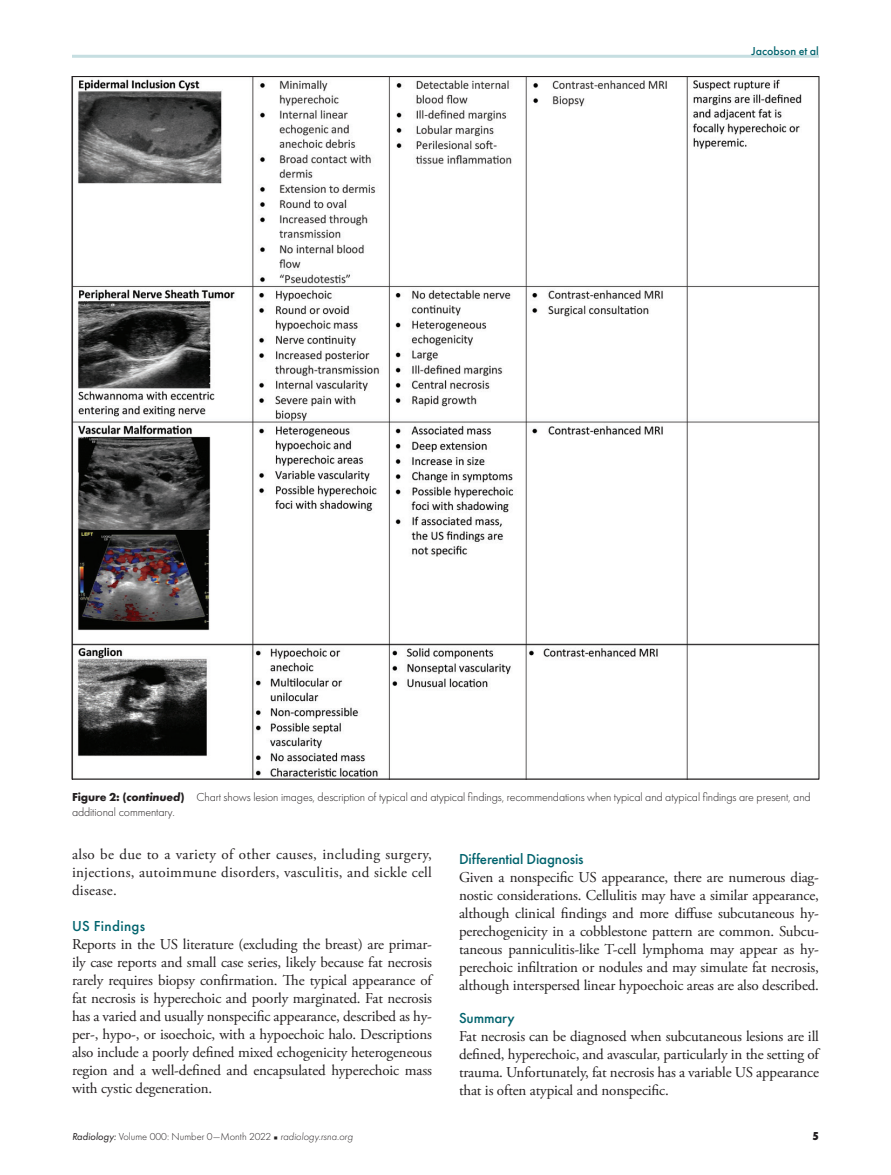
<style>
.page{position:relative;width:891px;height:1175px;background:#fff}
.page>*{position:absolute;margin:0;border:0;box-sizing:border-box;transform-origin:0 0}
.t1{font:15px/18px "Adobe Garamond Pro";letter-spacing:-.01em;color:#231f20;text-align:justify}
.t2{font:500 15px "Futura PT";letter-spacing:-.01em;color:#00636d}
.t3{font:500 15px "Futura PT";letter-spacing:.02em;color:#00636d}
.t4{font:300 12px/15px "Futura PT";letter-spacing:-.01em;color:#231f20}
.t5{font:500 12px "Futura PT";color:#00636d}
.t6{font:800 12px "Futura PT Cond";color:#231f20}
.t7{font:300 10.5px "Futura PT";color:#231f20}
.s1{font-weight:700}
.s2{font-weight:700;font-style:italic}
.s3{font-weight:400;font-style:italic}
.s4{font-family:"Universal Newswith Comm Pi";font-weight:400;font-size:6px}
.s5{font-style:italic}
</style>
<div class="page">
<hr style="left:72px;top:55px;width:747px;height:3px;background:#c6dee1">
<img style="left:74px;top:78px;width:743px;height:699px">
<p class="t5" style="left:751px;top:44px;width:69px">Jacobson et al</p>
<p class="t4" style="left:72px;top:789px;width:740px"><span class="s1">Figure 2: (</span><span class="s2">continued</span><span class="s1">)</span> Chart shows lesion images, description of typical and atypical findings, recommendations when typical and atypical findings are present, and additional commentary.</p>
<p class="t1" style="left:72px;top:846px;width:362px">also be due to a variety of other causes, including surgery, injections, autoimmune disorders, vasculitis, and sickle cell disease.</p>
<p class="t3" style="left:72px;top:917px;width:75px">US Findings</p>
<p class="t1" style="left:72px;top:936px;width:362px">Reports in the US literature (excluding the breast) are primar&shy;ily case reports and small case series, likely because fat necrosis rarely requires biopsy confirmation. The typical appearance of fat necrosis is hyperechoic and poorly marginated. Fat necrosis has a varied and usually nonspecific appearance, described as hy&shy;per-, hypo-, or isoechoic, with a hypoechoic halo. Descriptions also include a poorly defined mixed echogenicity heterogeneous region and a well-defined and encapsulated hyperechoic mass with cystic degeneration.</p>
<p class="t2" style="left:459px;top:850px;width:126px">Differential Diagnosis</p>
<p class="t1" style="left:459px;top:868px;width:362px">Given a nonspecific US appearance, there are numerous diag&shy;nostic considerations. Cellulitis may have a similar appearance, although clinical findings and more diffuse subcutaneous hy&shy;perechogenicity in a cobblestone pattern are common. Subcu&shy;taneous panniculitis-like T-cell lymphoma may appear as hy&shy;perechoic infiltration or nodules and may simulate fat necrosis, although interspersed linear hypoechoic areas are also described.</p>
<p class="t2" style="left:459px;top:1009px;width:57px">Summary</p>
<p class="t1" style="left:459px;top:1027px;width:362px">Fat necrosis can be diagnosed when subcutaneous lesions are ill defined, hyperechoic, and avascular, particularly in the setting of trauma. Unfortunately, fat necrosis has a variable US appearance that is often atypical and nonspecific.</p>
<p class="t7" style="left:72px;top:1131px;width:282px"><span class="s3">Radiology:</span> Volume 000: Number 0—Month 2022 <span class="s4">n</span> <span class="s5">radiology.rsna.org</span></p>
<p class="t6" style="left:813px;top:1129px;width:8px">5</p>
</div>
